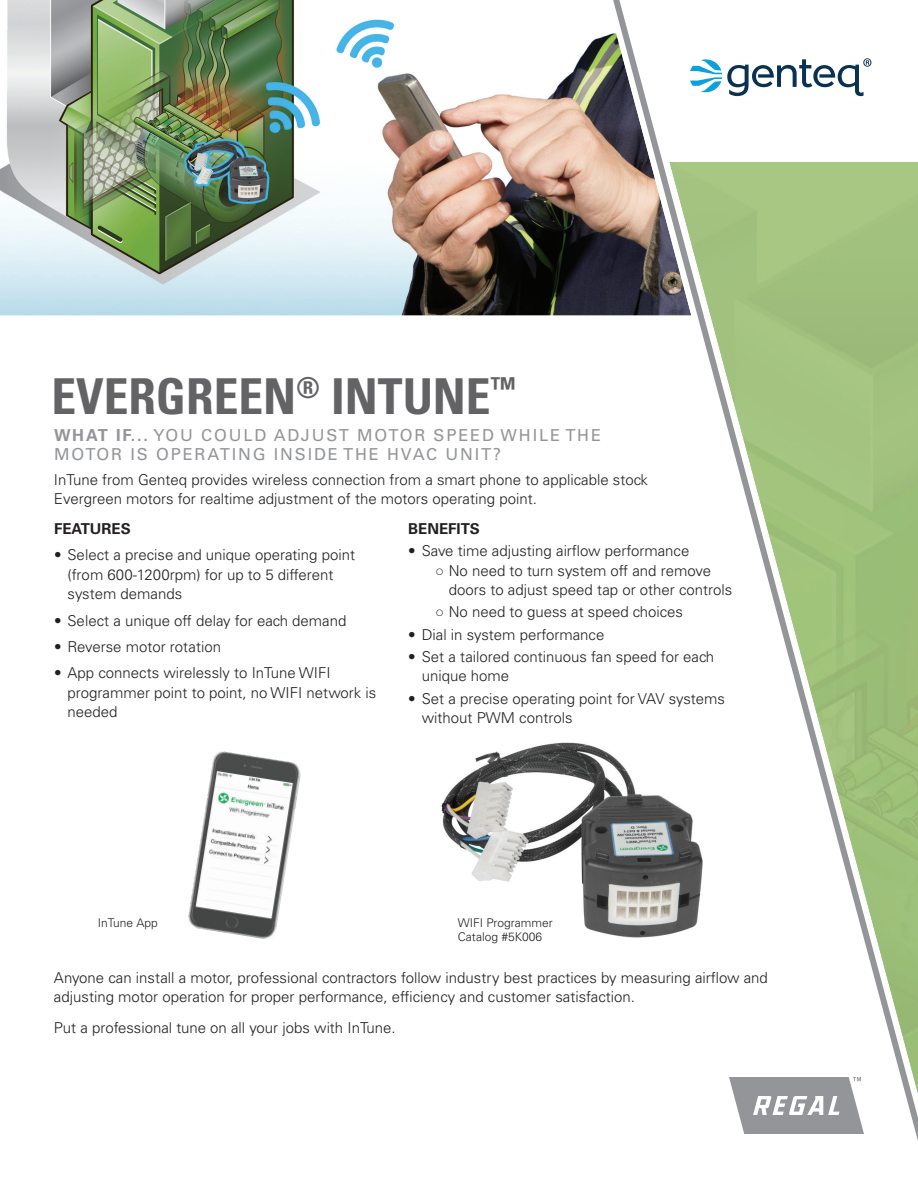
<style>
.page{position:relative;width:918px;height:1188px;background:#fff}
.page>*{position:absolute;margin:0;border:0;box-sizing:border-box;transform-origin:0 0}
.t1{font:700 condensed 49.5px "Univers LT Std";color:#636366}
.t2{font:16.5px/19.5px "Univers LT Std";letter-spacing:.11em;color:#939598}
.t3{font:300 15px/19.5px "Univers LT Std";color:#231f20}
.t4{font:700 15px "Univers LT Std";color:#231f20}
.t5{font:300 12px/14.7px "Univers LT Std";color:#231f20}
.s1{font-weight:700}
.s2{font-family:"Times New Roman";font-weight:400}
</style>
<div class="page">
<img style="left:0;top:0;width:599px;height:315px">
<svg style="left:599px;top:0;width:319px;height:1141px"></svg>
<svg style="left:729px;top:1077px;width:135px;height:57px"></svg>
<svg style="left:690px;top:58px;width:181px;height:38px"></svg>
<img style="left:441px;top:730px;width:303px;height:220px">
<img style="left:188px;top:751px;width:113px;height:188px">
<h1 class="t1" style="left:51px;top:366px;width:466px">EVERGREEN<sup>®</sup> INTUNE<sup>™</sup></h1>
<p class="t2" style="left:54px;top:425px;width:549px"><span class="s1">WHAT IF...</span> YOU COULD ADJUST MOTOR SPEED WHILE THE<br>MOTOR IS OPERATING INSIDE THE HVAC UNIT?</p>
<p class="t3" style="left:54px;top:470px;width:596px">InTune from Genteq provides wireless connection from a smart phone to applicable stock<br>Evergreen motors for realtime adjustment of the motors operating point.</p>
<p class="t4" style="left:54px;top:520px;width:78px">FEATURES</p>
<p class="t3" style="left:68px;top:545px;width:289px;text-indent:-14px">• Select a precise and unique operating point (from 600-1200rpm) for up to 5 different system demands</p>
<p class="t3" style="left:54px;top:611px;width:294px">• Select a unique off delay for each demand</p>
<p class="t3" style="left:54px;top:637px;width:169px">• Reverse motor rotation</p>
<p class="t3" style="left:68px;top:663px;width:310px;text-indent:-14px">• App connects wirelessly to InTune WIFI programmer point to point, no WIFI network is needed</p>
<p class="t4" style="left:408px;top:520px;width:73px">BENEFITS</p>
<p class="t3" style="left:408px;top:541px;width:283px">• Save time adjusting airflow performance</p>
<p class="t3" style="left:449px;top:561px;width:285px;text-indent:-14px"><span class="s2">○</span> No need to turn system off and remove doors to adjust speed tap or other controls</p>
<p class="t3" style="left:435px;top:602px;width:249px"><span class="s2">○</span> No need to guess at speed choices</p>
<p class="t3" style="left:408px;top:625px;width:198px">• Dial in system performance</p>
<p class="t3" style="left:422px;top:647px;width:294px;text-indent:-14px">• Set a tailored continuous fan speed for each unique home</p>
<p class="t3" style="left:422px;top:689px;width:305px;text-indent:-14px">• Set a precise operating point for VAV systems without PWM controls</p>
<p class="t5" style="left:98px;top:915px;width:61px">InTune App</p>
<p class="t5" style="left:458px;top:915px;width:97px">WIFI Programmer<br>Catalog #5K006</p>
<p class="t3" style="left:54px;top:968px;width:715px">Anyone can install a motor, professional contractors follow industry best practices by measuring airflow and adjusting motor operation for proper performance, efficiency and customer satisfaction.</p>
<p class="t3" style="left:54px;top:1018px;width:343px">Put a professional tune on all your jobs with InTune.</p>
</div>
